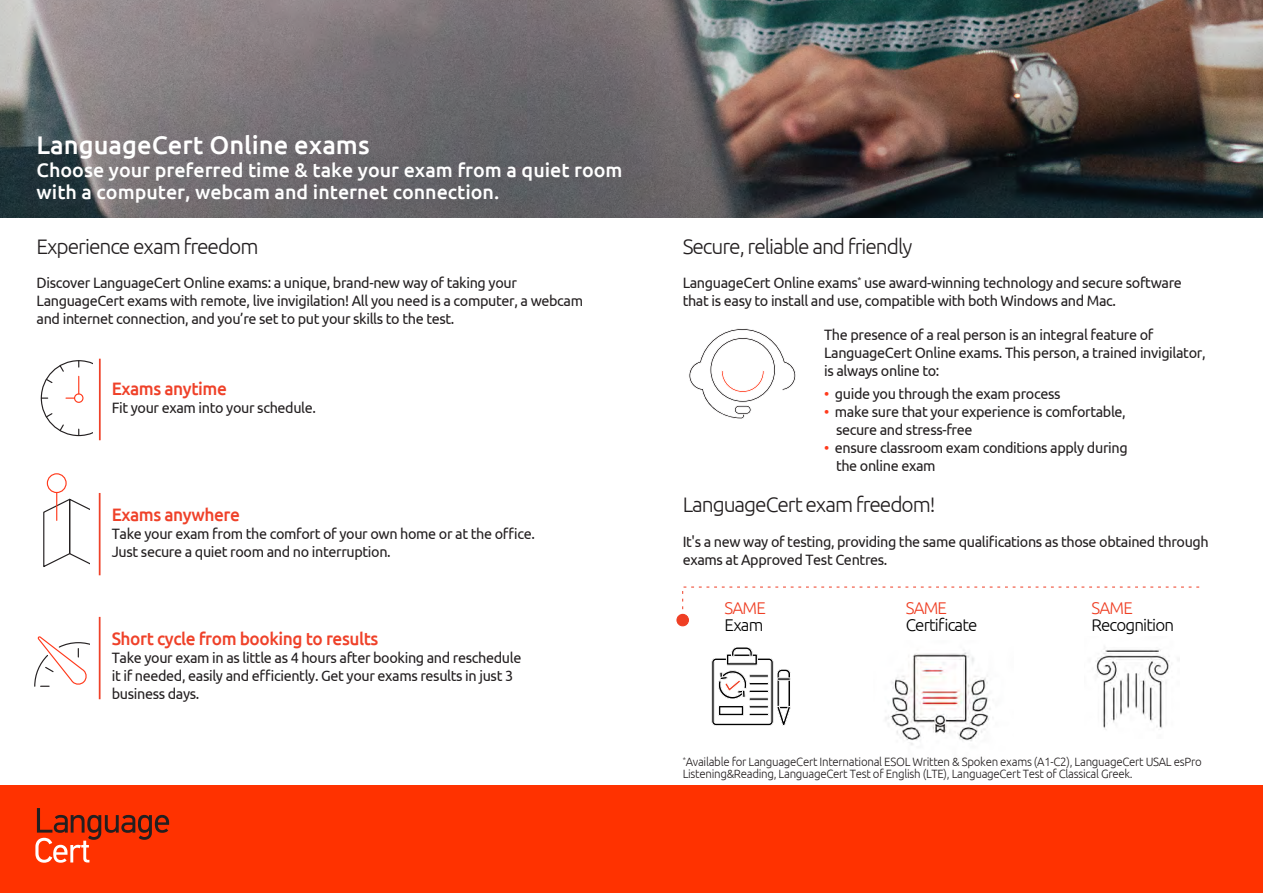
<style>
.page{position:relative;width:1263px;height:893px;background:#fff}
.page>*{position:absolute;margin:0;border:0;box-sizing:border-box;transform-origin:0 0}
.t1{font:500 25.5px "Ubuntu";color:#fff}
.t2{font:300 21px "Ubuntu";letter-spacing:-.05em;color:#231f20}
.t3{font:500 19.65px/22.5px "Ubuntu";color:#fff}
.t4{font:500 18px "Ubuntu";letter-spacing:-.025em;color:#ef4129;scale:.96 1}
.t5{font:300 16.95px "Ubuntu";letter-spacing:-.05em;color:#010101}
.t6{font:300 16.95px "Ubuntu";letter-spacing:-.05em;color:#ef3f24}
.t7{font:15px/18px "Ubuntu";letter-spacing:-.025em;color:#231f20;scale:.96 1}
.t8{font:300 12px/12px "Ubuntu";letter-spacing:-.025em;color:#231f20;scale:.96 1}
.s1{color:#ff3a1c}
</style>
<div class="page">
<img style="left:0;top:0;width:1263px;height:217px">
<div style="left:0;top:785px;width:1263px;height:108px;background:#ff3200"></div>
<svg style="left:35px;top:808px;width:134px;height:55px"></svg>
<svg style="left:689px;top:328px;width:107px;height:91px"></svg>
<div style="left:677px;top:614px;width:11px;height:12px;background:#ef3f24;border-radius:50%"></div>
<div style="left:676px;top:614px;width:13px;height:12px;border:1px solid #ef3c23;border-radius:50%"></div>
<svg style="left:682px;top:586px;width:518px;height:38px"></svg>
<img style="left:885px;top:652px;width:105px;height:93px">
<img style="left:1095px;top:648px;width:74px;height:82px">
<svg style="left:711px;top:647px;width:80px;height:79px"></svg>
<svg style="left:59px;top:424px;width:6px;height:8px"></svg>
<svg style="left:45px;top:378px;width:8px;height:6px"></svg>
<svg style="left:45px;top:413px;width:8px;height:5px"></svg>
<div style="left:74px;top:393px;width:10px;height:10px;border:1px solid #ff3a1c;border-radius:50%"></div>
<svg style="left:59px;top:361px;width:20px;height:38px"></svg>
<hr style="left:99px;top:359px;width:2px;height:81px;background:#ef4129">
<svg style="left:43px;top:492px;width:47px;height:75px"></svg>
<div style="left:47px;top:473px;width:20px;height:20px;border:1px solid #ff3a1c;border-radius:50%"></div>
<hr style="left:99px;top:493px;width:2px;height:82px;background:#ef4129">
<svg style="left:34px;top:637px;width:56px;height:50px"></svg>
<hr style="left:99px;top:617px;width:2px;height:82px;background:#ef4129">
<h1 class="t1" style="left:37px;top:129px;width:335px">LanguageCert Online exams</h1>
<h3 class="t3" style="left:37px;top:158px;width:588px">Choose your preferred time &amp; take your exam from a quiet room with a computer, webcam and internet connection.</h3>
<h2 class="t2" style="left:37px;top:233px;width:223px">Experience exam freedom</h2>
<p class="t7" style="left:37px;top:273px;width:571px">Discover LanguageCert Online exams: a unique, brand-new way of taking your<br>LanguageCert exams with remote, live invigilation! All you need is a computer, a webcam and internet connection, and you’re set to put your skills to the test.</p>
<p class="t4" style="left:112px;top:377px;width:122px">Exams anytime</p>
<p class="t7" style="left:112px;top:398px;width:214px">Fit your exam into your schedule.</p>
<p class="t4" style="left:112px;top:503px;width:135px">Exams anywhere</p>
<p class="t7" style="left:112px;top:524px;width:442px">Take your exam from the comfort of your own home or at the office.<br>Just secure a quiet room and no interruption.</p>
<p class="t4" style="left:112px;top:627px;width:279px">Short cycle from booking to results</p>
<p class="t7" style="left:112px;top:648px;width:428px">Take your exam in as little as 4 hours after booking and reschedule it if needed, easily and efficiently. Get your exams results in just 3 business days.</p>
<h2 class="t2" style="left:683px;top:233px;width:231px">Secure, reliable and friendly</h2>
<p class="t7" style="left:683px;top:273px;width:521px">LanguageCert Online exams<sup>*</sup> use award-winning technology and secure software that is easy to install and use, compatible with both Windows and Mac.</p>
<p class="t7" style="left:824px;top:325px;width:399px">The presence of a real person is an integral feature of<br>LanguageCert Online exams. This person, a trained invigilator, is always online to:</p>
<p class="t7" style="left:824px;top:384px;width:248px"><span class="s1">•</span> guide you through the exam process</p>
<p class="t7" style="left:836px;top:402px;width:303px;text-indent:-12px"><span class="s1">•</span> make sure that your experience is comfortable, secure and stress-free</p>
<p class="t7" style="left:836px;top:438px;width:305px;text-indent:-12px"><span class="s1">•</span> ensure classroom exam conditions apply during the online exam</p>
<h2 class="t2" style="left:683px;top:492px;width:254px">LanguageCert exam freedom!</h2>
<p class="t7" style="left:683px;top:533px;width:549px">It's a new way of testing, providing the same qualifications as those obtained through exams at Approved Test Centres.</p>
<p class="t6" style="left:725px;top:598px;width:43px">SAME</p>
<p class="t6" style="left:906px;top:598px;width:43px">SAME</p>
<p class="t5" style="left:906px;top:614px;width:73px">Certificate</p>
<p class="t5" style="left:725px;top:614px;width:40px">Exam</p>
<p class="t6" style="left:1091px;top:598px;width:43px">SAME</p>
<p class="t5" style="left:1091px;top:614px;width:84px">Recognition</p>
<p class="t8" style="left:683px;top:755px;width:542px"><sup>*</sup>Available for LanguageCert International ESOL Written &amp; Spoken exams (A1-C2), LanguageCert USAL esPro<br>Listening&amp;Reading, LanguageCert Test of English (LTE), LanguageCert Test of Classical Greek.</p>
</div>
